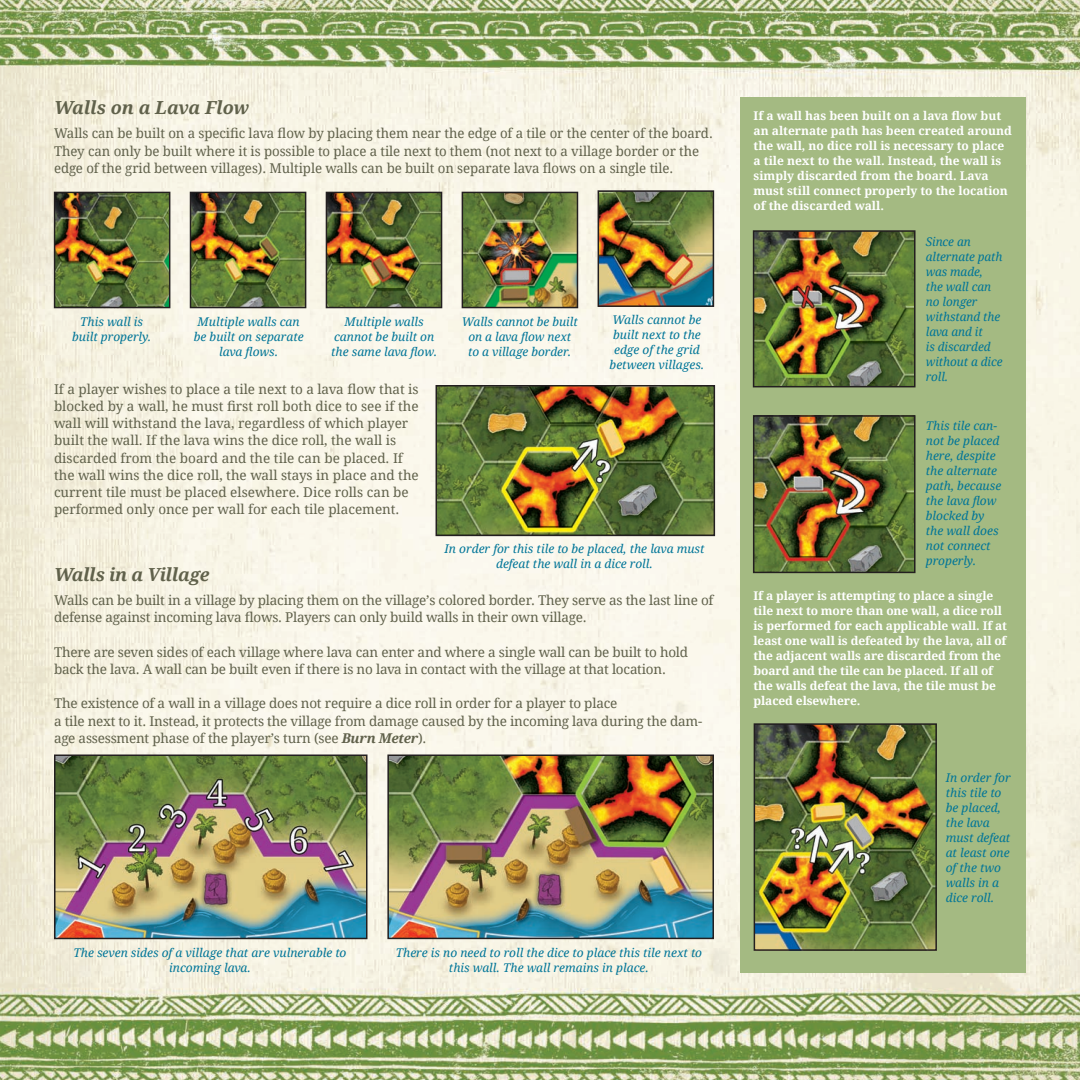
<style>
.page{position:relative;width:1080px;height:1080px;background:#fff}
.page>*{position:absolute;margin:0;border:0;box-sizing:border-box;transform-origin:0 0}
.t1{font:italic 700 18px "Droid Serif";letter-spacing:-.015em;color:#60614b}
.t2{font:13.5px/17.2px "Droid Serif";letter-spacing:-.015em;color:#60614b}
.t3{font:italic 12px/15px "Droid Serif";color:#007598;text-align:center}
.t4{font:700 12px/15px "Droid Serif";letter-spacing:-.01em;color:#fff}
.s1{font-weight:700;font-style:italic}
</style>
<div class="page">
<img style="left:0;top:0;width:1080px;height:1080px">
<img style="left:390px;top:757px;width:321px;height:179px">
<div style="left:387px;top:754px;width:327px;height:185px;border:2px solid #231f20"></div>
<img style="left:57px;top:757px;width:308px;height:179px">
<div style="left:54px;top:754px;width:314px;height:185px;border:2px solid #231f20"></div>
<div style="left:740px;top:97px;width:286px;height:876px;background:#a4ba82"></div>
<img style="left:756px;top:233px;width:157px;height:151px">
<div style="left:753px;top:230px;width:163px;height:157px;border:2px solid #231f20"></div>
<img style="left:193px;top:195px;width:110px;height:110px">
<div style="left:190px;top:192px;width:116px;height:116px;border:2px solid #231f20"></div>
<img style="left:57px;top:195px;width:110px;height:110px">
<div style="left:54px;top:192px;width:116px;height:116px;border:2px solid #231f20"></div>
<img style="left:465px;top:195px;width:110px;height:110px">
<div style="left:462px;top:192px;width:116px;height:116px;border:2px solid #231f20"></div>
<img style="left:757px;top:726px;width:177px;height:222px">
<div style="left:754px;top:723px;width:183px;height:228px;border:2px solid #231f20"></div>
<img style="left:329px;top:195px;width:110px;height:110px">
<div style="left:326px;top:192px;width:116px;height:116px;border:2px solid #231f20"></div>
<img style="left:601px;top:193px;width:110px;height:111px">
<div style="left:598px;top:190px;width:116px;height:117px;border:2px solid #231f20"></div>
<img style="left:756px;top:418px;width:157px;height:152px">
<div style="left:753px;top:415px;width:163px;height:158px;border:2px solid #231f20"></div>
<img style="left:439px;top:388px;width:273px;height:145px">
<div style="left:436px;top:385px;width:279px;height:151px;border:2px solid #231f20"></div>
<h1 class="t1" style="left:54px;top:97px;width:197px">Walls on a Lava Flow</h1>
<p class="t2" style="left:54px;top:125px;width:660px">Walls can be built on a specific lava flow by placing them near the edge of a tile or the center of the board.<br>They can only be built where it is possible to place a tile next to them (not next to a village border or the edge of the grid between villages). Multiple walls can be built on separate lava flows on a single tile.</p>
<p class="t3" style="left:72px;top:314px;width:81px">This wall is built properly.</p>
<p class="t3" style="left:194px;top:314px;width:111px">Multiple walls can be built on separate lava flows.</p>
<p class="t3" style="left:331px;top:314px;width:108px">Multiple walls cannot be built on the same lava flow.</p>
<p class="t3" style="left:462px;top:314px;width:117px">Walls cannot be built on a lava flow next to a village border.</p>
<p class="t3" style="left:610px;top:313px;width:96px">Walls cannot be built next to the edge of the grid between villages.</p>
<p class="t2" style="left:54px;top:380px;width:366px">If a player wishes to place a tile next to a lava flow that is blocked by a wall, he must first roll both dice to see if the wall will withstand the lava, regardless of which player built the wall. If the lava wins the dice roll, the wall is discarded from the board and the tile can be placed. If the wall wins the dice roll, the wall stays in place and the current tile must be placed elsewhere. Dice rolls can be performed only once per wall for each tile placement.</p>
<p class="t3" style="left:445px;top:542px;width:261px">In order for this tile to be placed, the lava must defeat the wall in a dice roll.</p>
<h1 class="t1" style="left:54px;top:563px;width:157px">Walls in a Village</h1>
<p class="t2" style="left:54px;top:592px;width:661px">Walls can be built in a village by placing them on the village’s colored border. They serve as the last line of defense against incoming lava flows. Players can only build walls in their own village.</p>
<p class="t2" style="left:54px;top:643px;width:636px">There are seven sides of each village where lava can enter and where a single wall can be built to hold back the lava. A wall can be built even if there is no lava in contact with the village at that location.</p>
<p class="t2" style="left:54px;top:695px;width:650px">The existence of a wall in a village does not require a dice roll in order for a player to place<br>a tile next to it. Instead, it protects the village from damage caused by the incoming lava during the dam&shy;age assessment phase of the player’s turn (see <span class="s1">Burn Meter</span>).</p>
<p class="t3" style="left:73px;top:946px;width:275px">The seven sides of a village that are vulnerable to incoming lava.</p>
<p class="t3" style="left:396px;top:946px;width:308px">There is no need to roll the dice to place this tile next to this wall. The wall remains in place.</p>
<p class="t4" style="left:754px;top:108px;width:260px">If a wall has been built on a lava flow but an alternate path has been created around the wall, no dice roll is necessary to place a tile next to the wall. Instead, the wall is simply discarded from the board. Lava must still connect properly to the location of the discarded wall.</p>
<p class="t3" style="left:926px;top:234px;width:78px;text-align:left">Since an alternate path was made, the wall can no longer withstand the lava and it<br>is discarded without a dice roll.</p>
<p class="t3" style="left:926px;top:419px;width:77px;text-align:left">This tile can&shy;not be placed here, despite the alternate path, because the lava flow blocked by the wall does not connect properly.</p>
<p class="t4" style="left:754px;top:588px;width:255px">If a player is attempting to place a single tile next to more than one wall, a dice roll is performed for each applicable wall. If at least one wall is defeated by the lava, all of the adjacent walls are discarded from the board and the tile can be placed. If all of the walls defeat the lava, the tile must be placed elsewhere.</p>
<p class="t3" style="left:946px;top:770px;width:67px;text-align:left">In order for this tile to be placed, the lava must defeat at least one of the two walls in a dice roll.</p>
</div>
